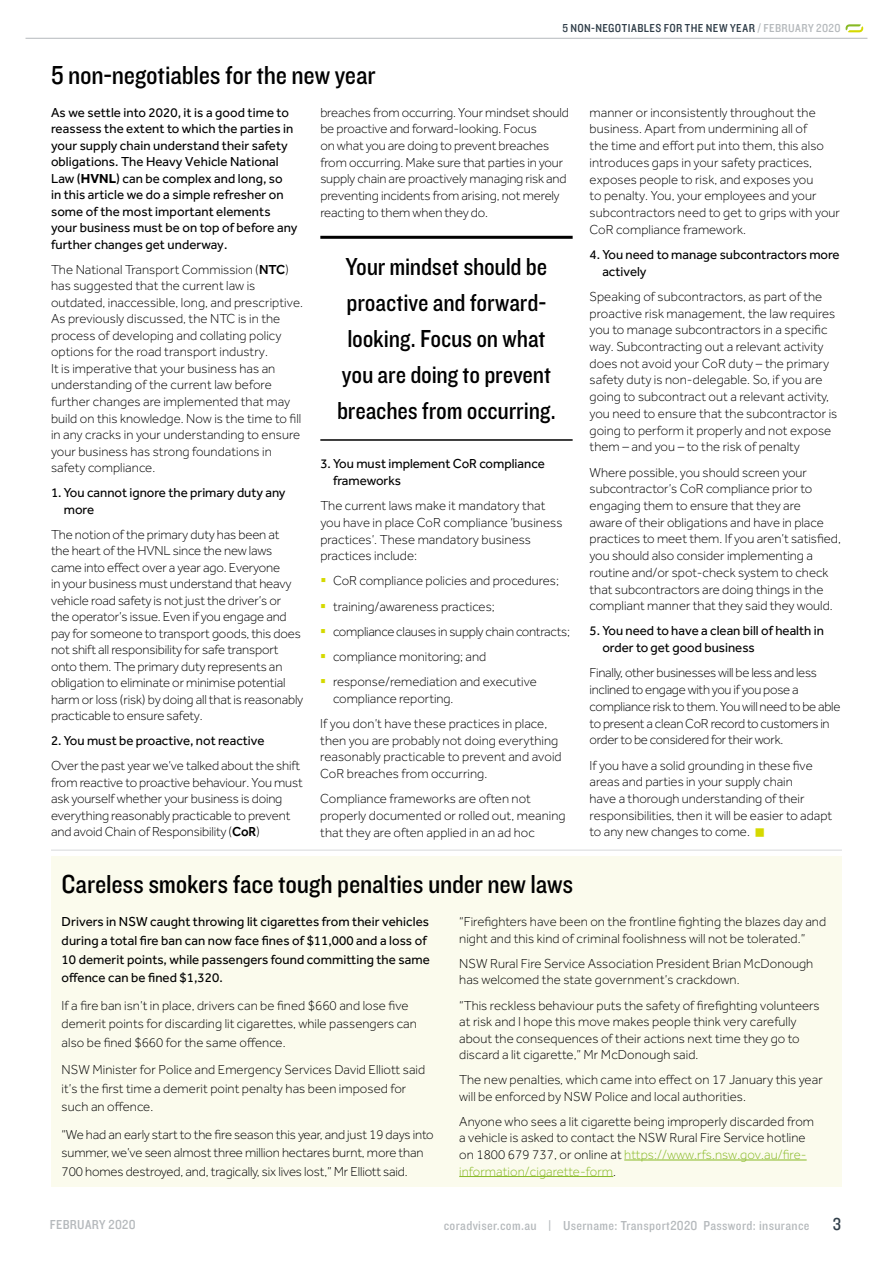
<style>
.page{position:relative;width:893px;height:1263px;background:#fff}
.page>*{position:absolute;margin:0;border:0;box-sizing:border-box;transform-origin:0 0}
.t1{font:27px "Knockout 30 Junior Welterwt";letter-spacing:-.01em;color:#000}
.t2{font:25.5px/36px "Knockout 30 Junior Welterwt";letter-spacing:-.01em;color:#000;text-align:center}
.t3{font:18px "Knockout 30 Junior Welterwt";color:#303e49}
.t4{font:300 13.5px/16.6px "Effra";color:#000}
.t5{font:13.5px/16.5px "Effra";letter-spacing:.005em;color:#000}
.t6{font:300 13.5px/16.6px "Effra";letter-spacing:-.02em;color:#000}
.t7{font:13.5px "Knockout 30 Junior Welterwt";letter-spacing:.025em;color:#b5b9bc}
.t8{font:12px "Knockout 30 Junior Welterwt";letter-spacing:.04em;color:#303e49}
.s1{color:#b5b9bc}
.s2{font-weight:700}
.s3{font-weight:500}
.s4{color:#d5d900}
.s5{color:#87b925}
</style>
<div class="page">
<hr style="left:26px;top:38px;width:841px;height:1px;background:#b5b9bc">
<svg style="left:846px;top:24px;width:17px;height:8px"></svg>
<div style="left:51px;top:856px;width:791px;height:331px;background:#fbfbed"></div>
<hr style="left:624px;top:1160px;width:183px;height:1px;background:#87b925">
<hr style="left:459px;top:1176px;width:154px;height:1px;background:#87b925">
<hr style="left:320px;top:236px;width:253px;height:3px;background:#000">
<hr style="left:320px;top:439px;width:253px;height:2px;background:#000">
<hr style="left:51px;top:850px;width:791px;height:1px;background:#d6d8da">
<p class="t8" style="left:562px;top:20px;width:280px">5 NON-NEGOTIABLES FOR THE NEW YEAR <span class="s1">/ FEBRUARY 2020</span></p>
<h1 class="t1" style="left:51px;top:56px;width:326px">5 non-negotiables for the new year</h1>
<p class="t5" style="left:51px;top:104px;width:248px">As we settle into 2020, it is a good time to reassess the extent to which the parties in your supply chain understand their safety obligations. The Heavy Vehicle National Law (<span class="s2">HVNL</span>) can be complex and long, so<br>in this article we do a simple refresher on some of the most important elements your business must be on top of before any further changes get underway.</p>
<p class="t4" style="left:51px;top:261px;width:253px">The National Transport Commission (<span class="s3">NTC</span>) has suggested that the current law is outdated, inaccessible, long, and prescriptive.<br>As previously discussed, the NTC is in the process of developing and collating policy options for the road transport industry.<br>It is imperative that your business has an understanding of the current law before further changes are implemented that may build on this knowledge. Now is the time to fill in any cracks in your understanding to ensure your business has strong foundations in safety compliance.</p>
<p class="t5" style="left:64px;top:484px;width:223px;text-indent:-13px">1. You cannot ignore the primary duty any more</p>
<p class="t4" style="left:51px;top:526px;width:254px">The notion of the primary duty has been at<br>the heart of the HVNL since the new laws came into effect over a year ago. Everyone<br>in your business must understand that heavy vehicle road safety is not just the driver’s or the operator’s issue. Even if you engage and pay for someone to transport goods, this does not shift all responsibility for safe transport onto them. The primary duty represents an obligation to eliminate or minimise potential harm or loss (risk) by doing all that is reasonably practicable to ensure safety.</p>
<p class="t5" style="left:51px;top:732px;width:215px">2. You must be proactive, not reactive</p>
<p class="t4" style="left:51px;top:757px;width:253px">Over the past year we’ve talked about the shift from reactive to proactive behaviour. You must ask yourself whether your business is doing everything reasonably practicable to prevent and avoid Chain of Responsibility (<span class="s3">CoR</span>)</p>
<p class="t4" style="left:320px;top:104px;width:250px">breaches from occurring. Your mindset should be proactive and forward-looking. Focus<br>on what you are doing to prevent breaches from occurring. Make sure that parties in your supply chain are proactively managing risk and preventing incidents from arising, not merely reacting to them when they do.</p>
<h2 class="t2" style="left:337px;top:247px;width:220px">Your mindset should be proactive and forward&shy;looking. Focus on what you are doing to prevent breaches from occurring.</h2>
<p class="t5" style="left:333px;top:455px;width:213px;text-indent:-13px">3. You must implement CoR compliance frameworks</p>
<p class="t4" style="left:320px;top:497px;width:244px">The current laws make it mandatory that you have in place CoR compliance ‘business practices’. These mandatory business practices include:</p>
<p class="t4" style="left:320px;top:573px;width:240px"><span class="s4">▪</span> CoR compliance policies and procedures;</p>
<p class="t4" style="left:320px;top:598px;width:176px"><span class="s4">▪</span> training/awareness practices;</p>
<p class="t6" style="left:320px;top:623px;width:251px"><span class="s4">▪</span> compliance clauses in supply chain contracts;</p>
<p class="t4" style="left:320px;top:648px;width:167px"><span class="s4">▪</span> compliance monitoring; and</p>
<p class="t4" style="left:333px;top:673px;width:205px;text-indent:-13px"><span class="s4">▪</span> response/remediation and executive compliance reporting.</p>
<p class="t4" style="left:320px;top:715px;width:243px">If you don’t have these practices in place, then you are probably not doing everything reasonably practicable to prevent and avoid CoR breaches from occurring.</p>
<p class="t4" style="left:320px;top:790px;width:247px">Compliance frameworks are often not properly documented or rolled out, meaning that they are often applied in an ad hoc</p>
<p class="t4" style="left:590px;top:104px;width:252px">manner or inconsistently throughout the business. Apart from undermining all of<br>the time and effort put into them, this also introduces gaps in your safety practices, exposes people to risk, and exposes you<br>to penalty. You, your employees and your subcontractors need to get to grips with your CoR compliance framework.</p>
<p class="t5" style="left:602px;top:246px;width:239px;text-indent:-13px">4. You need to manage subcontractors more actively</p>
<p class="t4" style="left:590px;top:288px;width:249px">Speaking of subcontractors, as part of the proactive risk management, the law requires you to manage subcontractors in a specific way. Subcontracting out a relevant activity does not avoid your CoR duty – the primary safety duty is non-delegable. So, if you are going to subcontract out a relevant activity, you need to ensure that the subcontractor is going to perform it properly and not expose them – and you – to the risk of penalty</p>
<p class="t4" style="left:590px;top:464px;width:253px">Where possible, you should screen your subcontractor’s CoR compliance prior to engaging them to ensure that they are<br>aware of their obligations and have in place practices to meet them. If you aren’t satisfied, you should also consider implementing a routine and/or spot-check system to check that subcontractors are doing things in the compliant manner that they said they would.</p>
<p class="t5" style="left:602px;top:622px;width:223px;text-indent:-13px">5. You need to have a clean bill of health in order to get good business</p>
<p class="t6" style="left:590px;top:664px;width:252px">Finally, other businesses will be less and less inclined to engage with you if you pose a compliance risk to them. You will need to be able to present a clean CoR record to customers in order to be considered for their work.</p>
<p class="t4" style="left:590px;top:757px;width:244px">If you have a solid grounding in these five areas and parties in your supply chain<br>have a thorough understanding of their responsibilities, then it will be easier to adapt to any new changes to come.</p>
<h1 class="t1" style="left:62px;top:866px;width:513px">Careless smokers face tough penalties under new laws</h1>
<p class="t5" style="left:62px;top:912px;width:370px;line-height:18.8px">Drivers in NSW caught throwing lit cigarettes from their vehicles during a total fire ban can now face fines of $11,000 and a loss of 10 demerit points, while passengers found committing the same offence can be fined $1,320.</p>
<p class="t4" style="left:62px;top:995px;width:357px;line-height:18.8px">If a fire ban isn’t in place, drivers can be fined $660 and lose five demerit points for discarding lit cigarettes, while passengers can also be fined $660 for the same offence.</p>
<p class="t4" style="left:62px;top:1060px;width:365px;line-height:18.8px">NSW Minister for Police and Emergency Services David Elliott said it’s the first time a demerit point penalty has been imposed for such an offence.</p>
<p class="t4" style="left:62px;top:1125px;width:374px;line-height:18.8px">“We had an early start to the fire season this year, and just 19 days into summer, we’ve seen almost three million hectares burnt, more than<br>700 homes destroyed, and, tragically, six lives lost,” Mr Elliott said.</p>
<p class="t4" style="left:459px;top:913px;width:368px">“Firefighters have been on the frontline fighting the blazes day and night and this kind of criminal foolishness will not be tolerated.”</p>
<p class="t4" style="left:459px;top:955px;width:355px">NSW Rural Fire Service Association President Brian McDonough has welcomed the state government’s crackdown.</p>
<p class="t4" style="left:459px;top:997px;width:362px">“This reckless behaviour puts the safety of firefighting volunteers at risk and I hope this move makes people think very carefully about the consequences of their actions next time they go to discard a lit cigarette,” Mr McDonough said.</p>
<p class="t4" style="left:459px;top:1071px;width:365px">The new penalties, which came into effect on 17 January this year will be enforced by NSW Police and local authorities.</p>
<p class="t4" style="left:459px;top:1113px;width:356px">Anyone who sees a lit cigarette being improperly discarded from a vehicle is asked to contact the NSW Rural Fire Service hotline on 1800 679 737, or online at <span class="s5">https://www.rfs.nsw.gov.au/fire&shy;information/cigarette-form</span>.</p>
<p class="t7" style="left:50px;top:1215px;width:87px">FEBRUARY 2020</p>
<p class="t7" style="left:444px;top:1216px;width:367px">coradviser.com.au | Username: Transport2020 Password: insurance</p>
<h3 class="t3" style="left:833px;top:1212px;width:10px">3</h3>
</div>
